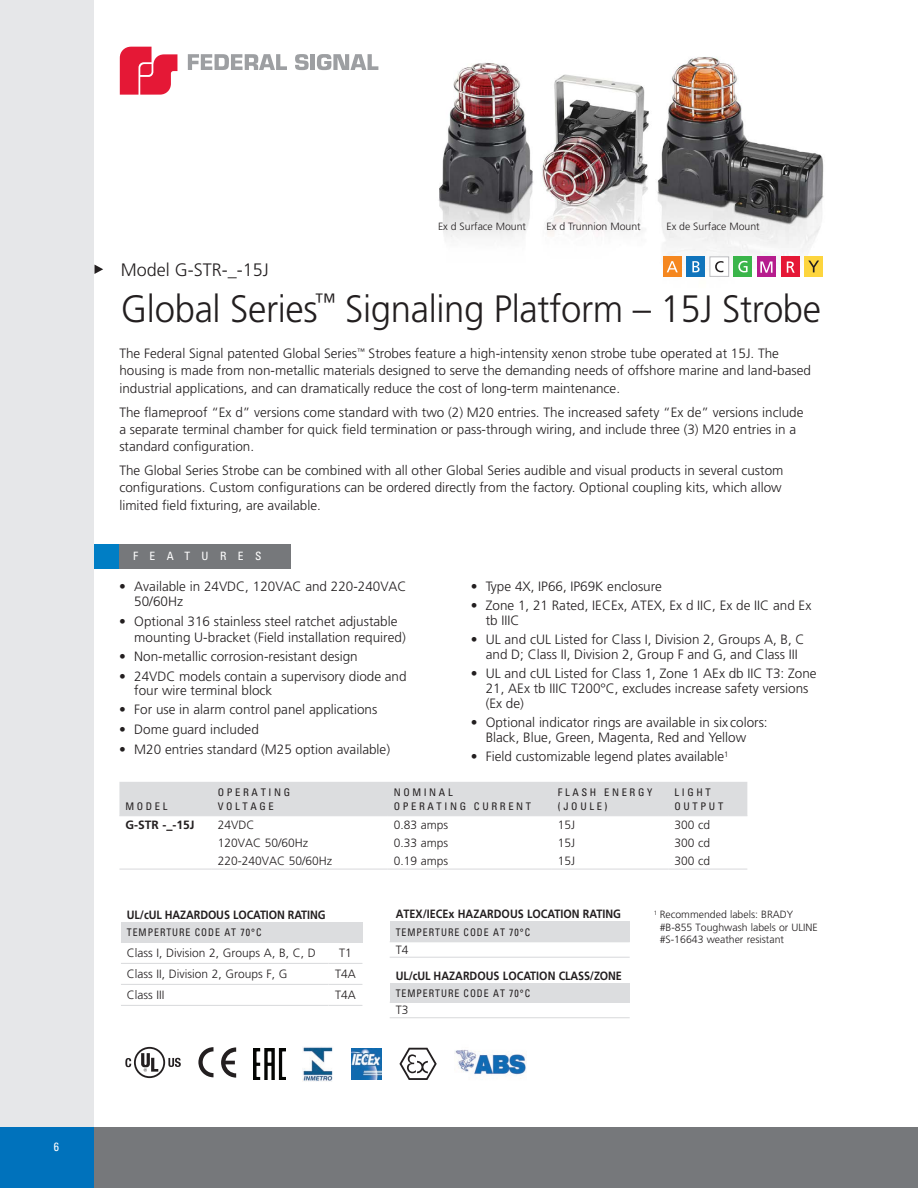
<style>
.page{position:relative;width:918px;height:1188px;background:#fff}
.page>*{position:absolute;margin:0;border:0;box-sizing:border-box;transform-origin:0 0}
.Head{font:300 38.1px "Frutiger";letter-spacing:-.01em;color:#231f20;scale:.96 1}
.model{font:300 18px "Frutiger";color:#231f20}
.Body_Copy{font:300 13.5px/17.2px "Frutiger";color:#231f20}
.features{font:300 13.5px/14.4px "Frutiger";color:#231f20}
.t1{font:300 12px "Frutiger";color:#231f20}
.t2{font:700 12px "Frutiger";color:#231f20;scale:.9 1}
.t3{font:700 12px "Frutiger";color:#231f20}
.t4{font:condensed 12px "Univers";color:#fff}
.t5{font:condensed 11.55px "Univers";letter-spacing:1em;color:#fff}
.Indicates_footnote{font:300 10.5px/12.6px "Frutiger";color:#231f20}
.t6{font:condensed 10.5px/13.5px "Univers";letter-spacing:.25em;color:#231f20}
.t7{font:condensed 10.5px "Univers";letter-spacing:.1em;color:#231f20;scale:.93 1}
</style>
<div class="page">
<div style="left:94px;top:1127px;width:824px;height:61px;background:#76787b"></div>
<div style="left:0;top:0;width:94px;height:1188px;background:#e6e7e9"></div>
<div style="left:0;top:1127px;width:94px;height:61px;background:#0072bc"></div>
<svg style="left:188px;top:54px;width:99px;height:16px"></svg>
<svg style="left:295px;top:54px;width:14px;height:16px"></svg>
<hr style="left:311px;top:54px;width:4px;height:16px;background:#9d9fa2">
<svg style="left:317px;top:54px;width:61px;height:16px"></svg>
<svg style="left:120px;top:47px;width:57px;height:48px"></svg>
<img style="left:439px;top:56px;width:385px;height:221px">
<svg style="left:94px;top:265px;width:9px;height:9px"></svg>
<div style="left:119px;top:782px;width:628px;height:33px;background:#dcdddf"></div>
<hr style="left:119px;top:815px;width:93px;height:1px;background:#dcdddf">
<hr style="left:212px;top:815px;width:176px;height:1px;background:#dcdddf">
<hr style="left:388px;top:815px;width:164px;height:1px;background:#dcdddf">
<hr style="left:552px;top:815px;width:117px;height:1px;background:#dcdddf">
<hr style="left:669px;top:815px;width:78px;height:1px;background:#dcdddf">
<hr style="left:119px;top:869px;width:93px;height:1px;background:#dcdddf">
<hr style="left:212px;top:869px;width:176px;height:1px;background:#dcdddf">
<hr style="left:388px;top:869px;width:164px;height:1px;background:#dcdddf">
<hr style="left:552px;top:869px;width:117px;height:1px;background:#dcdddf">
<hr style="left:669px;top:869px;width:78px;height:1px;background:#dcdddf">
<img style="left:454px;top:1049px;width:72px;height:26px">
<img style="left:351px;top:1048px;width:31px;height:31px">
<svg style="left:399px;top:1048px;width:38px;height:32px"></svg>
<img style="left:254px;top:1048px;width:31px;height:32px">
<img style="left:303px;top:1047px;width:30px;height:35px">
<svg style="left:134px;top:1047px;width:31px;height:31px"></svg>
<div style="left:136px;top:1049px;width:27px;height:27px;background:#fff;border-radius:50%"></div>
<svg style="left:141px;top:1053px;width:17px;height:19px"></svg>
<svg style="left:125px;top:1058px;width:6px;height:9px"></svg>
<svg style="left:168px;top:1058px;width:13px;height:9px"></svg>
<svg style="left:198px;top:1047px;width:15px;height:30px"></svg>
<svg style="left:221px;top:1047px;width:15px;height:31px"></svg>
<div style="left:686px;top:256px;width:19px;height:21px;background:#1074bc"></div>
<svg style="left:692px;top:261px;width:8px;height:11px"></svg>
<div style="left:663px;top:256px;width:18px;height:21px;background:#f5871f"></div>
<svg style="left:667px;top:261px;width:11px;height:11px"></svg>
<div style="left:757px;top:256px;width:19px;height:21px;background:#b61d8d"></div>
<svg style="left:760px;top:262px;width:13px;height:11px"></svg>
<div style="left:734px;top:256px;width:18px;height:21px;background:#3ab54a"></div>
<svg style="left:738px;top:261px;width:10px;height:11px"></svg>
<div style="left:710px;top:257px;width:19px;height:19px;background:#fff"></div>
<div style="left:710px;top:256px;width:19px;height:21px;border:1px solid #bcbdc0"></div>
<svg style="left:715px;top:261px;width:9px;height:11px"></svg>
<div style="left:781px;top:256px;width:18px;height:21px;background:#e51836"></div>
<svg style="left:787px;top:262px;width:8px;height:11px"></svg>
<div style="left:804px;top:256px;width:19px;height:21px;background:#fdd53e"></div>
<svg style="left:808px;top:261px;width:11px;height:11px"></svg>
<div style="left:95px;top:544px;width:25px;height:25px;background:#007ec5"></div>
<div style="left:119px;top:544px;width:172px;height:25px;background:#76787b"></div>
<div style="left:121px;top:922px;width:241px;height:20px;background:#dcdddf"></div>
<hr style="left:121px;top:942px;width:207px;height:1px;background:#dcdddf">
<hr style="left:328px;top:942px;width:34px;height:1px;background:#dcdddf">
<hr style="left:121px;top:963px;width:207px;height:1px;background:#dcdddf">
<hr style="left:328px;top:963px;width:34px;height:1px;background:#dcdddf">
<hr style="left:121px;top:984px;width:207px;height:1px;background:#dcdddf">
<hr style="left:328px;top:984px;width:34px;height:1px;background:#dcdddf">
<hr style="left:121px;top:1005px;width:207px;height:1px;background:#dcdddf">
<hr style="left:328px;top:1005px;width:34px;height:1px;background:#dcdddf">
<div style="left:390px;top:921px;width:240px;height:21px;background:#dcdddf"></div>
<hr style="left:390px;top:957px;width:240px;height:1px;background:#dcdddf">
<div style="left:390px;top:983px;width:240px;height:19px;background:#dcdddf"></div>
<hr style="left:390px;top:1002px;width:240px;height:1px;background:#dcdddf">
<hr style="left:390px;top:1017px;width:240px;height:1px;background:#dcdddf">
<p class="t4" style="left:54px;top:1139px;width:7px">6</p>
<p class="Indicates_footnote" style="left:438px;top:220px;width:90px">Ex d Surface Mount</p>
<p class="Indicates_footnote" style="left:547px;top:220px;width:96px">Ex d Trunnion Mount</p>
<p class="Indicates_footnote" style="left:666px;top:220px;width:95px">Ex de Surface Mount</p>
<p class="model" style="left:121px;top:259px;width:150px">Model G-STR-_-15J</p>
<p class="Head" style="left:121px;top:287px;width:731px">Global Series<sup>™</sup> Signaling Platform – 15J Strobe</p>
<p class="Body_Copy" style="left:119px;top:345px;width:693px">The Federal Signal patented Global Series<sup>™</sup> Strobes feature a high-intensity xenon strobe tube operated at 15J. The housing is made from non-metallic materials designed to serve the demanding needs of offshore marine and land-based industrial applications, and can dramatically reduce the cost of long-term maintenance.</p>
<p class="Body_Copy" style="left:119px;top:404px;width:686px">The flameproof “Ex d” versions come standard with two (2) M20 entries. The increased safety “Ex de” versions include a separate terminal chamber for quick field termination or pass-through wiring, and include three (3) M20 entries in a standard configuration.</p>
<p class="Body_Copy" style="left:119px;top:462px;width:666px">The Global Series Strobe can be combined with all other Global Series audible and visual products in several custom configurations. Custom configurations can be ordered directly from the factory. Optional coupling kits, which allow limited field fixturing, are available.</p>
<p class="t5" style="left:133px;top:549px;width:130px">FEATURES</p>
<p class="features" style="left:134px;top:580px;width:274px;text-indent:-15px">• Available in 24VDC, 120VAC and 220-240VAC<br>50/60Hz</p>
<p class="features" style="left:134px;top:614px;width:273px;line-height:15.6px;text-indent:-15px">• Optional 316 stainless steel ratchet adjustable mounting U-bracket (Field installation required)</p>
<p class="features" style="left:119px;top:650px;width:240px">• Non-metallic corrosion-resistant design</p>
<p class="features" style="left:134px;top:669px;width:274px;text-indent:-15px">• 24VDC models contain a supervisory diode and four wire terminal block</p>
<p class="features" style="left:119px;top:703px;width:260px">• For use in alarm control panel applications</p>
<p class="features" style="left:119px;top:722px;width:141px">• Dome guard included</p>
<p class="features" style="left:119px;top:742px;width:272px">• M20 entries standard (M25 option available)</p>
<p class="Body_Copy" style="left:471px;top:578px;width:193px">• Type 4X, IP66, IP69K enclosure</p>
<p class="Body_Copy" style="left:486px;top:598px;width:327px;line-height:14.4px;text-indent:-15px">• Zone 1, 21 Rated, IECEx, ATEX, Ex d IIC, Ex de IIC and Ex tb IIIC</p>
<p class="Body_Copy" style="left:486px;top:632px;width:320px;line-height:15px;text-indent:-15px">• UL and cUL Listed for Class I, Division 2, Groups A, B, C and D; Class II, Division 2, Group F and G, and Class III</p>
<p class="Body_Copy" style="left:486px;top:666px;width:332px;line-height:14.7px;text-indent:-15px">• UL and cUL Listed for Class 1, Zone 1 AEx db IIC T3: Zone<br>21, AEx tb IIIC T200°C, excludes increase safety versions (Ex de)</p>
<p class="Body_Copy" style="left:471px;top:715px;width:298px;line-height:15px;text-align:center">• Optional indicator rings are available in six colors:<br>Black, Blue, Green, Magenta, Red and Yellow</p>
<p class="Body_Copy" style="left:471px;top:748px;width:259px">• Field customizable legend plates available<sup>1</sup></p>
<p class="t6" style="left:125px;top:799px;width:43px">MODEL</p>
<p class="t6" style="left:218px;top:786px;width:74px">OPERATING</p>
<p class="t6" style="left:218px;top:799px;width:57px">VOLTAGE</p>
<p class="t6" style="left:394px;top:786px;width:139px">NOMINAL<br>OPERATING CURRENT</p>
<p class="t6" style="left:558px;top:786px;width:96px">FLASH ENERGY (JOULE)</p>
<p class="t6" style="left:675px;top:786px;width:50px">LIGHT<br>OUTPUT</p>
<p class="t3" style="left:125px;top:818px;width:71px">G-STR -_-15J</p>
<p class="t1" style="left:218px;top:818px;width:38px">24VDC</p>
<p class="t1" style="left:394px;top:818px;width:56px">0.83 amps</p>
<p class="t1" style="left:558px;top:818px;width:19px">15J</p>
<p class="t1" style="left:675px;top:818px;width:37px">300 cd</p>
<p class="t1" style="left:218px;top:836px;width:92px">120VAC 50/60Hz</p>
<p class="t1" style="left:394px;top:836px;width:56px">0.33 amps</p>
<p class="t1" style="left:558px;top:836px;width:19px">15J</p>
<p class="t1" style="left:675px;top:836px;width:37px">300 cd</p>
<p class="t1" style="left:218px;top:854px;width:116px">220-240VAC 50/60Hz</p>
<p class="t1" style="left:394px;top:854px;width:56px">0.19 amps</p>
<p class="t1" style="left:558px;top:854px;width:19px">15J</p>
<p class="t1" style="left:675px;top:854px;width:37px">300 cd</p>
<p class="t2" style="left:127px;top:908px;width:222px">UL/cUL HAZARDOUS LOCATION RATING</p>
<p class="t7" style="left:127px;top:926px;width:146px">TEMPERTURE CODE AT 70°C</p>
<p class="t1" style="left:127px;top:947px;width:190px">Class I, Division 2, Groups A, B, C, D</p>
<p class="t1" style="left:339px;top:947px;width:14px">T1</p>
<p class="t1" style="left:127px;top:968px;width:162px">Class II, Division 2, Groups F, G</p>
<p class="t1" style="left:335px;top:968px;width:22px">T4A</p>
<p class="t1" style="left:127px;top:989px;width:39px">Class III</p>
<p class="t1" style="left:335px;top:989px;width:22px">T4A</p>
<p class="t2" style="left:396px;top:907px;width:252px">ATEX/IECEx HAZARDOUS LOCATION RATING</p>
<p class="t7" style="left:396px;top:925px;width:146px">TEMPERTURE CODE AT 70°C</p>
<p class="t1" style="left:396px;top:943px;width:14px">T4</p>
<p class="t2" style="left:396px;top:968px;width:253px">UL/cUL HAZARDOUS LOCATION CLASS/ZONE</p>
<p class="t7" style="left:396px;top:986px;width:146px">TEMPERTURE CODE AT 70°C</p>
<p class="t1" style="left:396px;top:1004px;width:14px">T3</p>
<p class="Indicates_footnote" style="left:660px;top:908px;width:160px;text-indent:-6px"><sup>1</sup> Recommended labels: BRADY #B-855 Toughwash labels or ULINE #S-16643 weather resistant</p>
</div>
